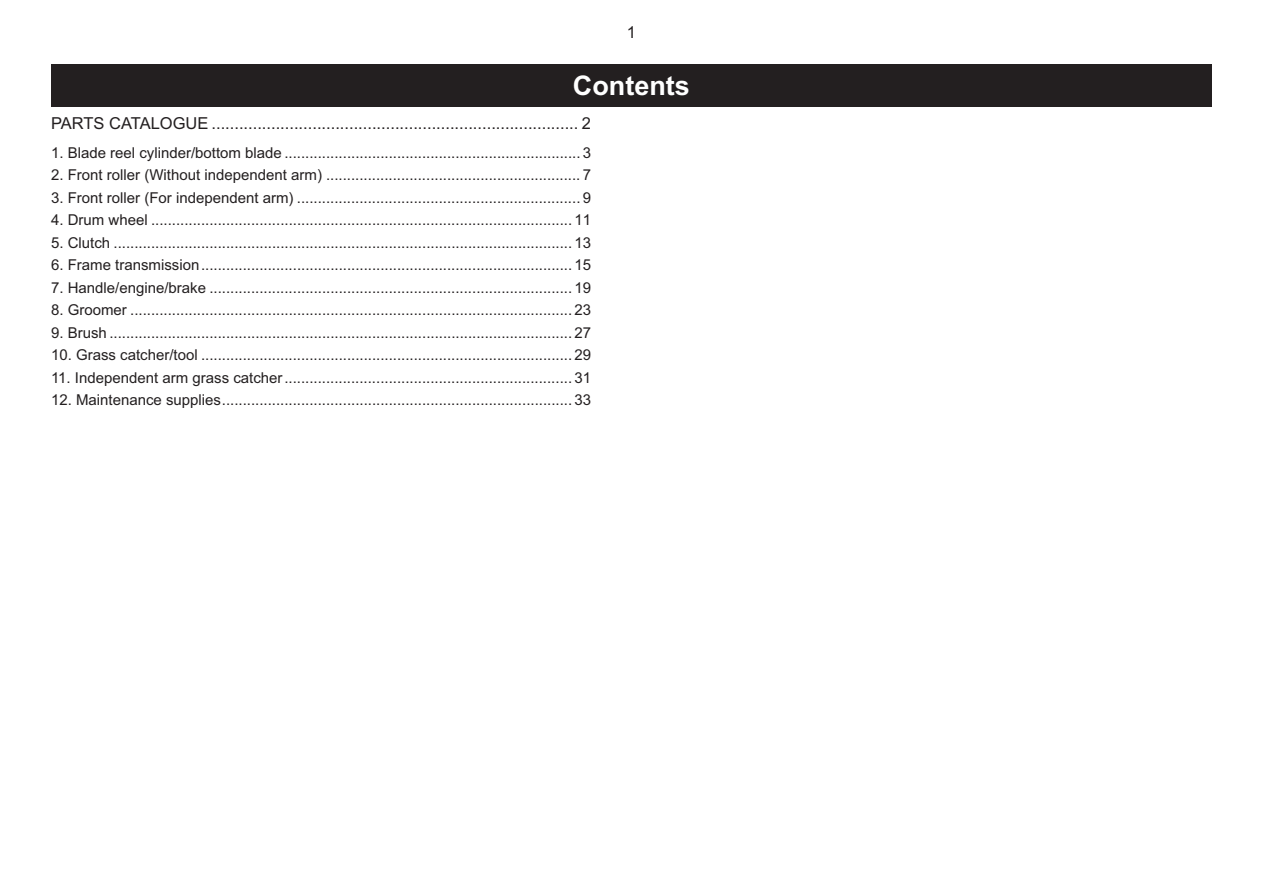
<style>
.page{position:relative;width:1263px;height:893px;background:#fff}
.page>*{position:absolute;margin:0;border:0;box-sizing:border-box;transform-origin:0 0}
.t1{font:700 27px "Arial";color:#fff}
.ノーマル{font:16.5px "Arial";color:#231f20}
.t2{font:15px "Arial";color:#231f20}
</style>
<div class="page">
<div style="left:51px;top:64px;width:1161px;height:42px;background:#231f20"></div>
<p class="ノーマル" style="left:627px;top:21px;width:11px">1</p>
<p class="t1" style="left:573px;top:67px;width:118px">Contents</p>
<p class="ノーマル" style="left:51px;top:113px;width:542px">PARTS CATALOGUE ................................................................................ 2</p>
<p class="t2" style="left:51px;top:143px;width:542px">1. Blade reel cylinder/bottom blade ....................................................................... 3</p>
<p class="t2" style="left:51px;top:165px;width:542px">2. Front roller (Without independent arm) ............................................................. 7</p>
<p class="t2" style="left:51px;top:188px;width:542px">3. Front roller (For independent arm) .................................................................... 9</p>
<p class="t2" style="left:51px;top:210px;width:542px">4. Drum wheel ..................................................................................................... 11</p>
<p class="t2" style="left:51px;top:233px;width:542px">5. Clutch .............................................................................................................. 13</p>
<p class="t2" style="left:51px;top:255px;width:542px">6. Frame transmission......................................................................................... 15</p>
<p class="t2" style="left:51px;top:278px;width:542px">7. Handle/engine/brake ....................................................................................... 19</p>
<p class="t2" style="left:51px;top:300px;width:542px">8. Groomer .......................................................................................................... 23</p>
<p class="t2" style="left:51px;top:323px;width:541px">9. Brush ............................................................................................................... 27</p>
<p class="t2" style="left:51px;top:345px;width:541px">10. Grass catcher/tool ......................................................................................... 29</p>
<p class="t2" style="left:51px;top:368px;width:541px">11. Independent arm grass catcher..................................................................... 31</p>
<p class="t2" style="left:51px;top:390px;width:542px">12. Maintenance supplies.................................................................................... 33</p>
</div>
